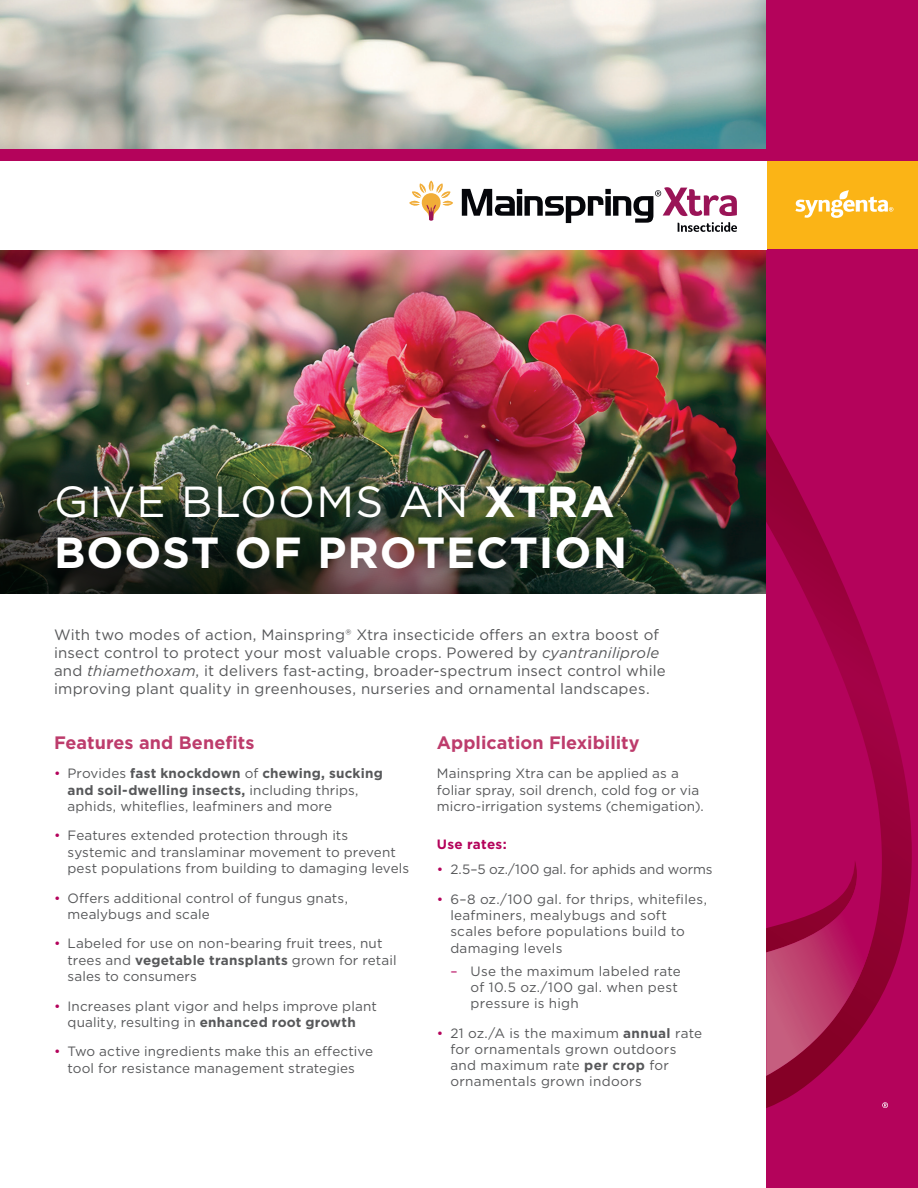
<style>
.page{position:relative;width:918px;height:1188px;background:#fff}
.page>*{position:absolute;margin:0;border:0;box-sizing:border-box;transform-origin:0 0}
.t1{font:700 43.5px/51px "Gotham";letter-spacing:.025em;color:#fff}
.t2{font:700 18px "Gotham";color:#bd3c6c}
.t3{font:15px/18px "Gotham";letter-spacing:.015em;color:#57585a}
.t4{font:13.5px/16.2px "Gotham";letter-spacing:.015em;color:#57585a}
.t5{font:13.5px "Gotham";letter-spacing:-.01em;color:#57585a}
.t6{font:700 13.5px "Gotham";letter-spacing:.02em;color:#b4035b}
.s1{font-weight:400}
.s2{font-style:italic}
.s3{color:#b4035b}
.s4{font-weight:700}
</style>
<div class="page">
<img style="left:0;top:0;width:766px;height:421px">
<img style="left:0;top:421px;width:766px;height:173px">
<div style="left:42px;top:471px;width:596px;height:112px;background:#231f20;opacity:.5"></div>
<div style="left:766px;top:0;width:152px;height:1188px;background:#b4035b"></div>
<svg style="left:766px;top:429px;width:146px;height:679px"></svg>
<svg style="left:766px;top:874px;width:108px;height:202px"></svg>
<div style="left:766px;top:161px;width:152px;height:88px;background:#fbb416"></div>
<div style="left:0;top:161px;width:766px;height:88px;background:#fff"></div>
<div style="left:0;top:149px;width:918px;height:12px;background:#b4035b"></div>
<svg style="left:795px;top:190px;width:98px;height:28px"></svg>
<svg style="left:881px;top:1098px;width:7px;height:10px"></svg>
<svg style="left:409px;top:181px;width:44px;height:40px"></svg>
<svg style="left:462px;top:187px;width:275px;height:45px"></svg>
<p class="t1" style="left:54px;top:476px;width:575px"><span class="s1">GIVE BLOOMS AN</span> XTRA<br>BOOST OF PROTECTION</p>
<p class="t3" style="left:54px;top:625px;width:613px">With two modes of action, Mainspring® Xtra insecticide offers an extra boost of insect control to protect your most valuable crops. Powered by <span class="s2">cyantraniliprole </span>and <span class="s2">thiamethoxam</span>, it delivers fast-acting, broader-spectrum insect control while improving plant quality in greenhouses, nurseries and ornamental landscapes.</p>
<p class="t2" style="left:54px;top:730px;width:202px">Features and Benefits</p>
<p class="t4" style="left:68px;top:765px;width:317px;text-indent:-14px"><span class="s3">•</span> Provides <span class="s4">fast knockdown</span> of <span class="s4">chewing, sucking and soil-dwelling insects,</span> including thrips, aphids, whiteflies, leafminers and more</p>
<p class="t4" style="left:68px;top:827px;width:343px;text-indent:-14px"><span class="s3">•</span> Features extended protection through its systemic and translaminar movement to prevent pest populations from building to damaging levels</p>
<p class="t4" style="left:68px;top:889px;width:282px;text-indent:-14px"><span class="s3">•</span> Offers additional control of fungus gnats, mealybugs and scale</p>
<p class="t4" style="left:68px;top:935px;width:331px;text-indent:-14px"><span class="s3">•</span> Labeled for use on non-bearing fruit trees, nut trees and <span class="s4">vegetable transplants</span> grown for retail sales to consumers</p>
<p class="t4" style="left:54px;top:997px;width:324px;text-align:center"><span class="s3">•</span> Increases plant vigor and helps improve plant quality, resulting in <span class="s4">enhanced root growth</span></p>
<p class="t4" style="left:54px;top:1043px;width:321px;text-align:center"><span class="s3">•</span> Two active ingredients make this an effective tool for resistance management strategies</p>
<p class="t2" style="left:437px;top:730px;width:204px">Application Flexibility</p>
<p class="t4" style="left:437px;top:765px;width:268px">Mainspring Xtra can be applied as a foliar spray, soil drench, cold fog or via micro-irrigation systems (chemigation).</p>
<p class="t6" style="left:437px;top:836px;width:71px">Use rates:</p>
<p class="t5" style="left:437px;top:861px;width:277px"><span class="s3">•</span> 2.5–5 oz./100 gal. for aphids and worms</p>
<p class="t4" style="left:450px;top:891px;width:258px;text-indent:-14px"><span class="s3">•</span> 6–8 oz./100 gal. for thrips, whitefiles, leafminers, mealybugs and soft scales before populations build to damaging levels</p>
<p class="t4" style="left:471px;top:962px;width:212px;text-indent:-20px"><span class="s3">–</span> Use the maximum labeled rate of 10.5 oz./100 gal. when pest pressure is high</p>
<p class="t4" style="left:450px;top:1024px;width:253px;text-indent:-14px"><span class="s3">•</span> 21 oz./A is the maximum <span class="s4">annual</span> rate for ornamentals grown outdoors and maximum rate <span class="s4">per crop</span> for ornamentals grown indoors</p>
</div>
